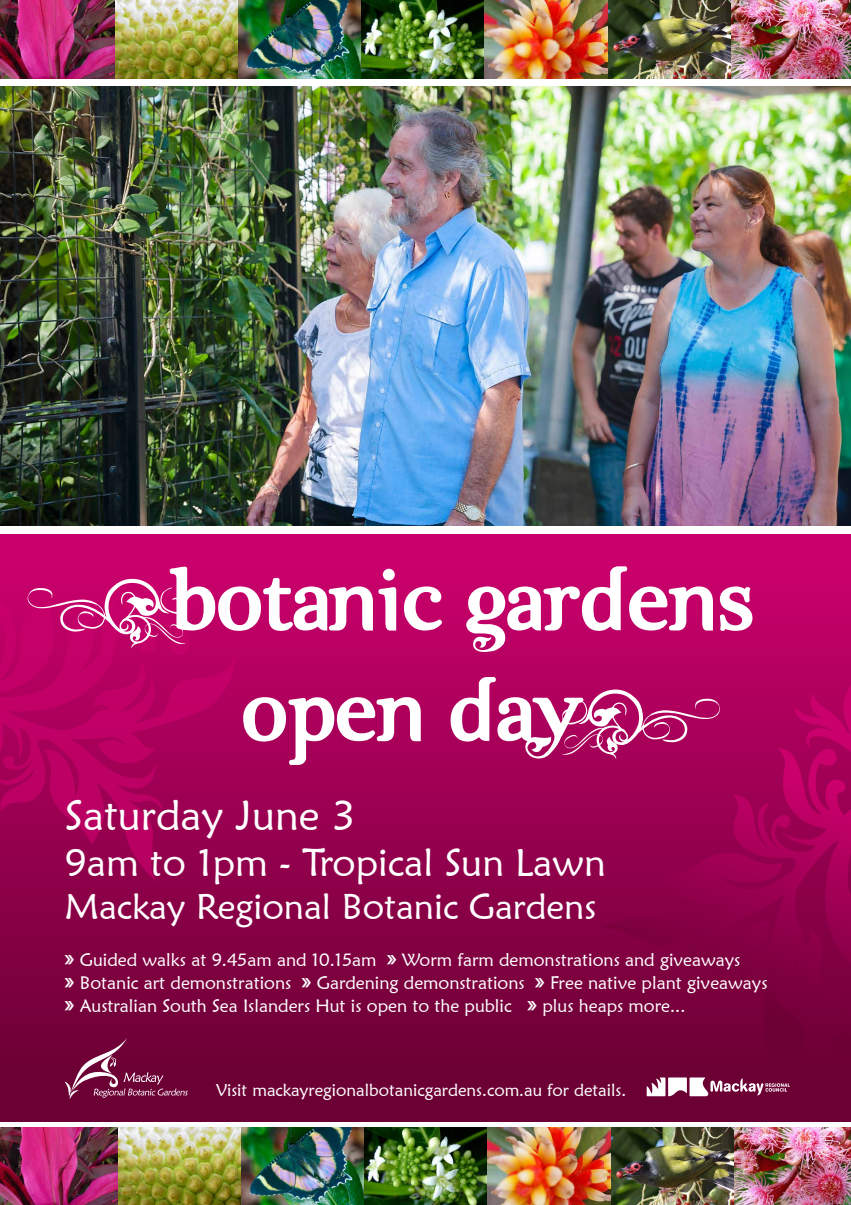
<style>
.page{position:relative;width:851px;height:1205px;background:#fff}
.page>*{position:absolute;margin:0;border:0;box-sizing:border-box;transform-origin:0 0}
.t1{font:92.25px/110.7px "Dutch&Harley";color:#fff;text-align:right}
.t2{font:42px "Maiandra GD";color:#fff}
.t3{font:38.5px "Maiandra GD";color:#fff}
.t4{font:35.8px "Maiandra GD";color:#fff}
.t5{font:18px/23px "Maiandra GD";color:#fff}
.t6{font:17.2px "Maiandra GD";color:#fff}
.s1{font-family:"Typo Graphica"}
</style>
<div class="page">
<img style="left:0;top:1127px;width:119px;height:78px">
<img style="left:119px;top:1127px;width:123px;height:78px">
<img style="left:242px;top:1127px;width:122px;height:78px">
<img style="left:364px;top:1127px;width:123px;height:78px">
<img style="left:733px;top:1127px;width:117px;height:78px">
<img style="left:610px;top:1127px;width:123px;height:78px">
<img style="left:487px;top:1127px;width:123px;height:78px">
<div style="left:0;top:534px;width:850px;height:587px;background:linear-gradient(to bottom,#cd006f,#640030)"></div>
<svg style="left:0;top:562px;width:236px;height:320px;background:#b2005e"></svg>
<svg style="left:598px;top:684px;width:252px;height:415px;background:#90004a"></svg>
<img style="left:0;top:0;width:116px;height:79px">
<img style="left:116px;top:0;width:122px;height:79px">
<img style="left:238px;top:0;width:123px;height:79px">
<img style="left:361px;top:0;width:123px;height:79px">
<img style="left:730px;top:0;width:120px;height:79px">
<img style="left:607px;top:0;width:123px;height:79px">
<img style="left:484px;top:0;width:123px;height:79px">
<svg style="left:65px;top:1038px;width:123px;height:61px;background:#7f1e4d"></svg>
<svg style="left:646px;top:1077px;width:143px;height:19px"></svg>
<img style="left:0;top:87px;width:850px;height:439px">
<h1 class="t1" style="left:116px;top:550px;width:638px">{Botanic Gardens open day}</h1>
<h2 class="t2" style="left:65px;top:789px;width:292px">Saturday June 3</h2>
<h3 class="t3" style="left:65px;top:839px;width:542px">9am to 1pm - Tropical Sun Lawn</h3>
<h3 class="t4" style="left:65px;top:885px;width:533px">Mackay Regional Botanic Gardens</h3>
<p class="t5" style="left:65px;top:947px;width:704px"><span class="s1">»</span> Guided walks at 9.45am and 10.15am <span class="s1">»</span> Worm farm demonstrations and giveaways<br><span class="s1">»</span> Botanic art demonstrations <span class="s1">»</span> Gardening demonstrations <span class="s1">»</span> Free native plant giveaways <span class="s1">»</span> Australian South Sea Islanders Hut is open to the public <span class="s1">»</span> plus heaps more...</p>
<p class="t6" style="left:216px;top:1079px;width:412px">Visit mackayregionalbotanicgardens.com.au for details.</p>
</div>
